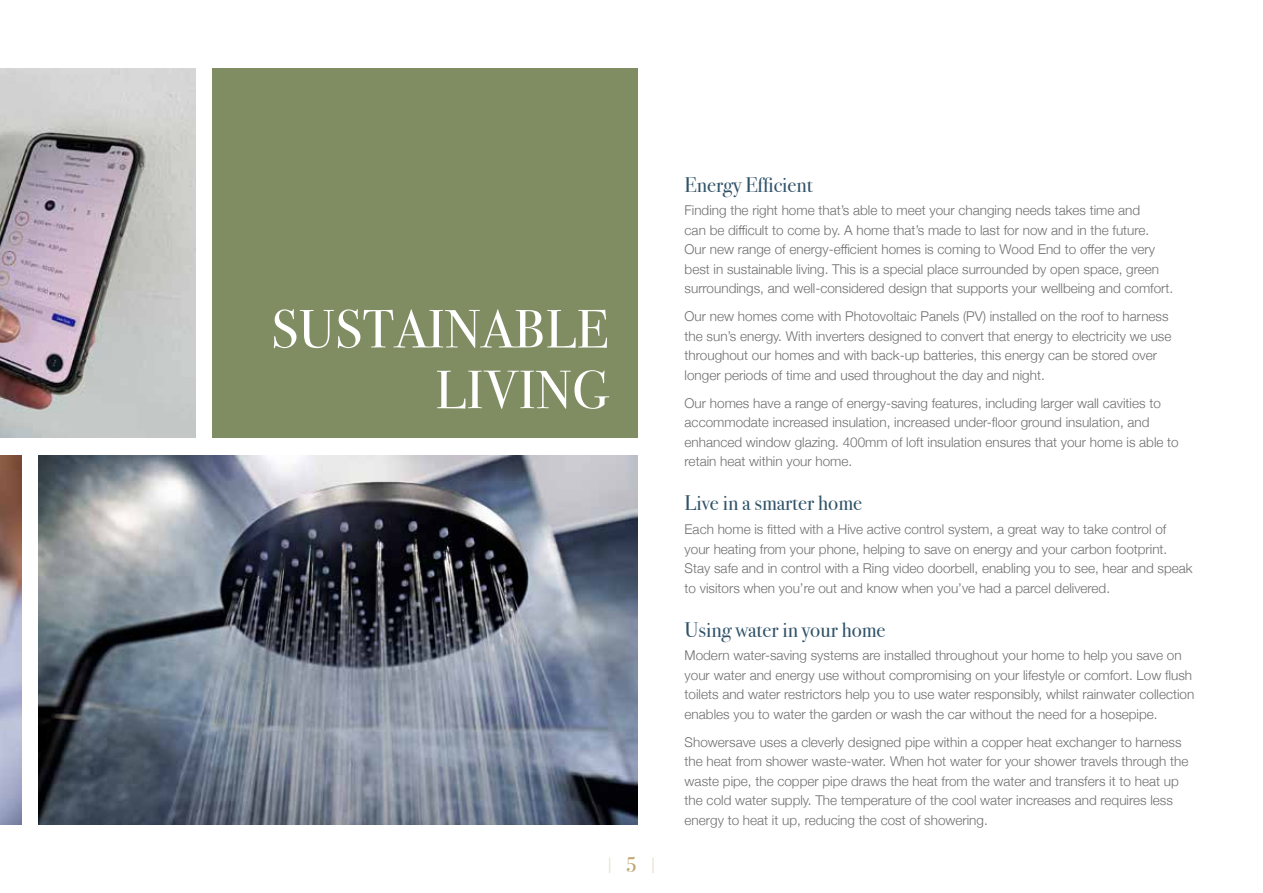
<style>
.page{position:relative;width:1263px;height:893px;background:#fff}
.page>*{position:absolute;margin:0;border:0;box-sizing:border-box;transform-origin:0 0}
.t1{font:54px/60.8px "Bodoni Svty Two ITCTT";letter-spacing:.01em;color:#fff;text-align:right}
.t2{font:21px "Bodoni Svty Two ITCTT";color:#305268}
.t3{font:18px "Bodoni Svty Two ITCTT";color:#e8dfce}
.t4{font:300 13.5px/19.5px "Helvetica Neue";color:#706f6f}
.s1{font-size:21px;color:#bda470}
</style>
<div class="page">
<img style="left:38px;top:455px;width:600px;height:370px">
<div style="left:213px;top:68px;width:425px;height:370px;background:#808d63"></div>
<img style="left:0;top:68px;width:196px;height:370px">
<img style="left:0;top:455px;width:21px;height:370px">
<h1 class="t1" style="left:271px;top:293px;width:338px">SUSTAINABLE<br>LIVING</h1>
<h3 class="t3" style="left:605px;top:849px;width:54px">| <span class="s1">5</span> |</h3>
<h2 class="t2" style="left:685px;top:167px;width:130px">Energy Efficient</h2>
<p class="t4" style="left:685px;top:200px;width:490px">Finding the right home that’s able to meet your changing needs takes time and<br>can be difficult to come by. A home that’s made to last for now and in the future.<br>Our new range of energy-efficient homes is coming to Wood End to offer the very best in sustainable living. This is a special place surrounded by open space, green surroundings, and well-considered design that supports your wellbeing and comfort.</p>
<p class="t4" style="left:685px;top:306px;width:488px">Our new homes come with Photovoltaic Panels (PV) installed on the roof to harness the sun’s energy. With inverters designed to convert that energy to electricity we use throughout our homes and with back-up batteries, this energy can be stored over longer periods of time and used throughout the day and night.</p>
<p class="t4" style="left:685px;top:392px;width:496px">Our homes have a range of energy-saving features, including larger wall cavities to accommodate increased insulation, increased under-floor ground insulation, and enhanced window glazing. 400mm of loft insulation ensures that your home is able to retain heat within your home.</p>
<h2 class="t2" style="left:685px;top:486px;width:179px">Live in a smarter home</h2>
<p class="t4" style="left:685px;top:519px;width:509px">Each home is fitted with a Hive active control system, a great way to take control of your heating from your phone, helping to save on energy and your carbon footprint.<br>Stay safe and in control with a Ring video doorbell, enabling you to see, hear and speak to visitors when you’re out and know when you’ve had a parcel delivered.</p>
<h2 class="t2" style="left:685px;top:612px;width:202px">Using water in your home</h2>
<p class="t4" style="left:685px;top:645px;width:511px">Modern water-saving systems are installed throughout your home to help you save on your water and energy use without compromising on your lifestyle or comfort. Low flush toilets and water restrictors help you to use water responsibly, whilst rainwater collection enables you to water the garden or wash the car without the need for a hosepipe.</p>
<p class="t4" style="left:685px;top:731px;width:505px">Showersave uses a cleverly designed pipe within a copper heat exchanger to harness the heat from shower waste-water. When hot water for your shower travels through the waste pipe, the copper pipe draws the heat from the water and transfers it to heat up the cold water supply. The temperature of the cool water increases and requires less energy to heat it up, reducing the cost of showering.</p>
</div>
